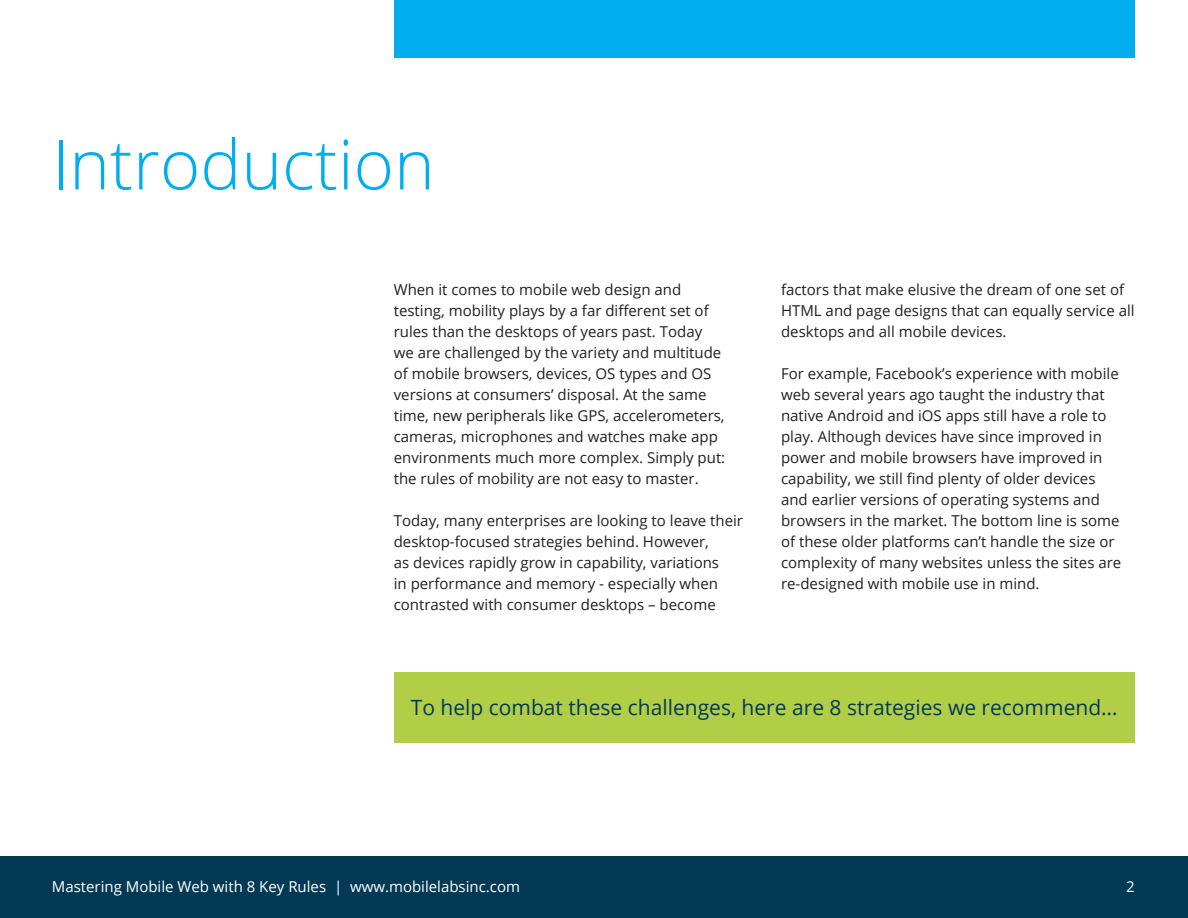
<style>
.page{position:relative;width:1188px;height:918px;background:#fff}
.page>*{position:absolute;margin:0;border:0;box-sizing:border-box;transform-origin:0 0}
.t1{font:300 69px "Open Sans";color:#00aeef}
.t2{font:21px "Open Sans";color:#023a55}
.t3{font:15px/21px "Open Sans";color:#231f20}
.t4{font:15px "Open Sans";color:#fff}
</style>
<div class="page">
<div style="left:0;top:856px;width:1188px;height:62px;background:#023a55"></div>
<div style="left:394px;top:0;width:741px;height:57px;background:#00aeef"></div>
<div style="left:394px;top:672px;width:741px;height:70px;background:#b2ce46"></div>
<p class="t1" style="left:52px;top:117px;width:384px">Introduction</p>
<p class="t3" style="left:394px;top:279px;width:333px">When it comes to mobile web design and testing, mobility plays by a far different set of rules than the desktops of years past. Today we are challenged by the variety and multitude of mobile browsers, devices, OS types and OS versions at consumers’ disposal. At the same time, new peripherals like GPS, accelerometers, cameras, microphones and watches make app environments much more complex. Simply put: the rules of mobility are not easy to master.</p>
<p class="t3" style="left:394px;top:510px;width:351px">Today, many enterprises are looking to leave their desktop-focused strategies behind. However,<br>as devices rapidly grow in capability, variations<br>in performance and memory - especially when contrasted with consumer desktops – become</p>
<p class="t3" style="left:781px;top:279px;width:355px">factors that make elusive the dream of one set of<br>HTML and page designs that can equally service all desktops and all mobile devices.</p>
<p class="t3" style="left:781px;top:363px;width:342px">For example, Facebook’s experience with mobile web several years ago taught the industry that native Android and iOS apps still have a role to play. Although devices have since improved in power and mobile browsers have improved in capability, we still find plenty of older devices and earlier versions of operating systems and browsers in the market. The bottom line is some of these older platforms can’t handle the size or complexity of many websites unless the sites are re-designed with mobile use in mind.</p>
<p class="t2" style="left:411px;top:693px;width:708px">To help combat these challenges, here are 8 strategies we recommend…</p>
<p class="t4" style="left:52px;top:876px;width:470px">Mastering Mobile Web with 8 Key Rules | www.mobilelabsinc.com</p>
<p class="t4" style="left:1126px;top:876px;width:10px">2</p>
</div>
